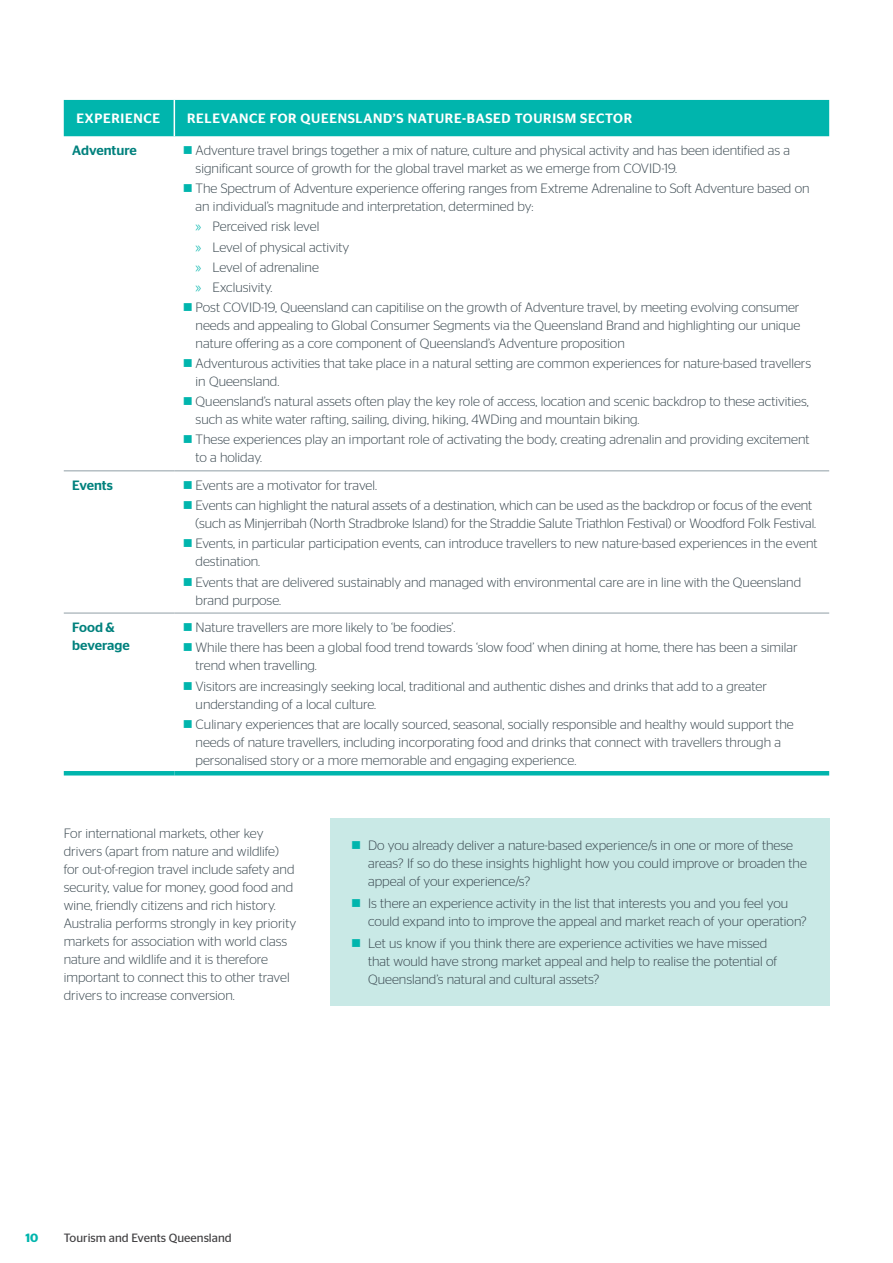
<style>
.page{position:relative;width:893px;height:1263px;background:#fff}
.page>*{position:absolute;margin:0;border:0;box-sizing:border-box;transform-origin:0 0}
.t1{font:300 13.5px/18px "Stag Sans";color:#39474f}
.t2{font:500 13.5px "Stag Sans";letter-spacing:.05em;color:#fff}
.t3{font:500 13.5px/18px "Stag Sans";color:#00817d}
.t4{font:12px "Stag Sans";color:#414042}
.t5{font:600 12px "Stag Sans";color:#00b5ad}
.s1{color:#00b5ad}
</style>
<div class="page">
<div style="left:64px;top:100px;width:765px;height:36px;background:#00b5ad"></div>
<hr style="left:64px;top:470px;width:110px;height:1px;background:#909ea6">
<hr style="left:174px;top:470px;width:655px;height:1px;background:#909ea6">
<hr style="left:64px;top:613px;width:110px;height:1px;background:#909ea6">
<hr style="left:174px;top:613px;width:655px;height:1px;background:#909ea6">
<hr style="left:174px;top:100px;width:1px;height:36px;background:#fff">
<hr style="left:64px;top:771px;width:110px;height:4px;background:#00b5ad">
<hr style="left:174px;top:771px;width:655px;height:4px;background:#00b5ad">
<div style="left:330px;top:818px;width:499px;height:188px;background:#c9e9e6"></div>
<p class="t2" style="left:77px;top:111px;width:85px">EXPERIENCE</p>
<p class="t2" style="left:187px;top:111px;width:447px">RELEVANCE FOR QUEENSLAND’S NATURE-BASED TOURISM SECTOR</p>
<p class="t3" style="left:72px;top:141px;width:66px">Adventure</p>
<p class="t1" style="left:196px;top:141px;width:596px;text-indent:-13px"><span class="s1">■</span> Adventure travel brings together a mix of nature, culture and physical activity and has been identified as a significant source of growth for the global travel market as we emerge from COVID-19.</p>
<p class="t1" style="left:196px;top:179px;width:615px;text-indent:-13px"><span class="s1">■</span> The Spectrum of Adventure experience offering ranges from Extreme Adrenaline to Soft Adventure based on an individual’s magnitude and interpretation, determined by:</p>
<p class="t1" style="left:196px;top:216px;width:155px;line-height:20.1px"><span class="s1">»</span> Perceived risk level<br><span class="s1">»</span> Level of physical activity <span class="s1">»</span> Level of adrenaline<br><span class="s1">»</span> Exclusivity.</p>
<p class="t1" style="left:196px;top:298px;width:606px;text-align:justify;text-indent:-13px"><span class="s1">■</span> Post COVID-19, Queensland can capitilise on the growth of Adventure travel, by meeting evolving consumer needs and appealing to Global Consumer Segments via the Queensland Brand and highlighting our unique nature offering as a core component of Queensland’s Adventure proposition</p>
<p class="t1" style="left:196px;top:354px;width:617px;text-indent:-13px"><span class="s1">■</span> Adventurous activities that take place in a natural setting are common experiences for nature-based travellers in Queensland.</p>
<p class="t1" style="left:196px;top:392px;width:615px;text-indent:-13px"><span class="s1">■</span> Queensland’s natural assets often play the key role of access, location and scenic backdrop to these activities, such as white water rafting, sailing, diving, hiking, 4WDing and mountain biking.</p>
<p class="t1" style="left:196px;top:430px;width:615px;text-indent:-13px"><span class="s1">■</span> These experiences play an important role of activating the body, creating adrenalin and providing excitement to a holiday.</p>
<p class="t3" style="left:72px;top:476px;width:42px">Events</p>
<p class="t1" style="left:183px;top:476px;width:196px"><span class="s1">■</span> Events are a motivator for travel.</p>
<p class="t1" style="left:183px;top:496px;width:635px;text-align:right"><span class="s1">■</span> Events can highlight the natural assets of a destination, which can be used as the backdrop or focus of the event (such as Minjerribah (North Stradbroke Island) for the Straddie Salute Triathlon Festival) or Woodford Folk Festival.</p>
<p class="t1" style="left:196px;top:534px;width:623px;text-indent:-13px"><span class="s1">■</span> Events, in particular participation events, can introduce travellers to new nature-based experiences in the event destination.</p>
<p class="t1" style="left:196px;top:573px;width:607px;text-indent:-13px"><span class="s1">■</span> Events that are delivered sustainably and managed with environmental care are in line with the Queensland brand purpose.</p>
<p class="t3" style="left:72px;top:619px;width:59px">Food &amp; beverage</p>
<p class="t1" style="left:183px;top:618px;width:274px"><span class="s1">■</span> Nature travellers are more likely to ‘be foodies’.</p>
<p class="t1" style="left:196px;top:639px;width:604px;text-indent:-13px"><span class="s1">■</span> While there has been a global food trend towards ‘slow food’ when dining at home, there has been a similar trend when travelling.</p>
<p class="t1" style="left:196px;top:677px;width:573px;text-indent:-13px"><span class="s1">■</span> Visitors are increasingly seeking local, traditional and authentic dishes and drinks that add to a greater understanding of a local culture.</p>
<p class="t1" style="left:196px;top:715px;width:600px;text-indent:-13px"><span class="s1">■</span> Culinary experiences that are locally sourced, seasonal, socially responsible and healthy would support the needs of nature travellers, including incorporating food and drinks that connect with travellers through a personalised story or a more memorable and engaging experience.</p>
<p class="t1" style="left:64px;top:824px;width:234px">For international markets, other key drivers (apart from nature and wildlife) for out-of-region travel include safety and security, value for money, good food and wine, friendly citizens and rich history.<br>Australia performs strongly in key priority markets for association with world class nature and wildlife and it is therefore important to connect this to other travel drivers to increase conversion.</p>
<p class="t1" style="left:368px;top:836px;width:440px;text-indent:-17px"><span class="s1">■</span> Do you already deliver a nature-based experience/s in one or more of these areas? If so do these insights highlight how you could improve or broaden the appeal of your experience/s?</p>
<p class="t1" style="left:368px;top:894px;width:440px;text-indent:-17px"><span class="s1">■</span> Is there an experience activity in the list that interests you and you feel you could expand into to improve the appeal and market reach of your operation?</p>
<p class="t1" style="left:368px;top:934px;width:411px;text-indent:-17px"><span class="s1">■</span> Let us know if you think there are experience activities we have missed that would have strong market appeal and help to realise the potential of<br>Queensland’s natural and cultural assets?</p>
<p class="t5" style="left:25px;top:1231px;width:14px">10</p>
<p class="t4" style="left:64px;top:1231px;width:169px">Tourism and Events Queensland</p>
</div>
